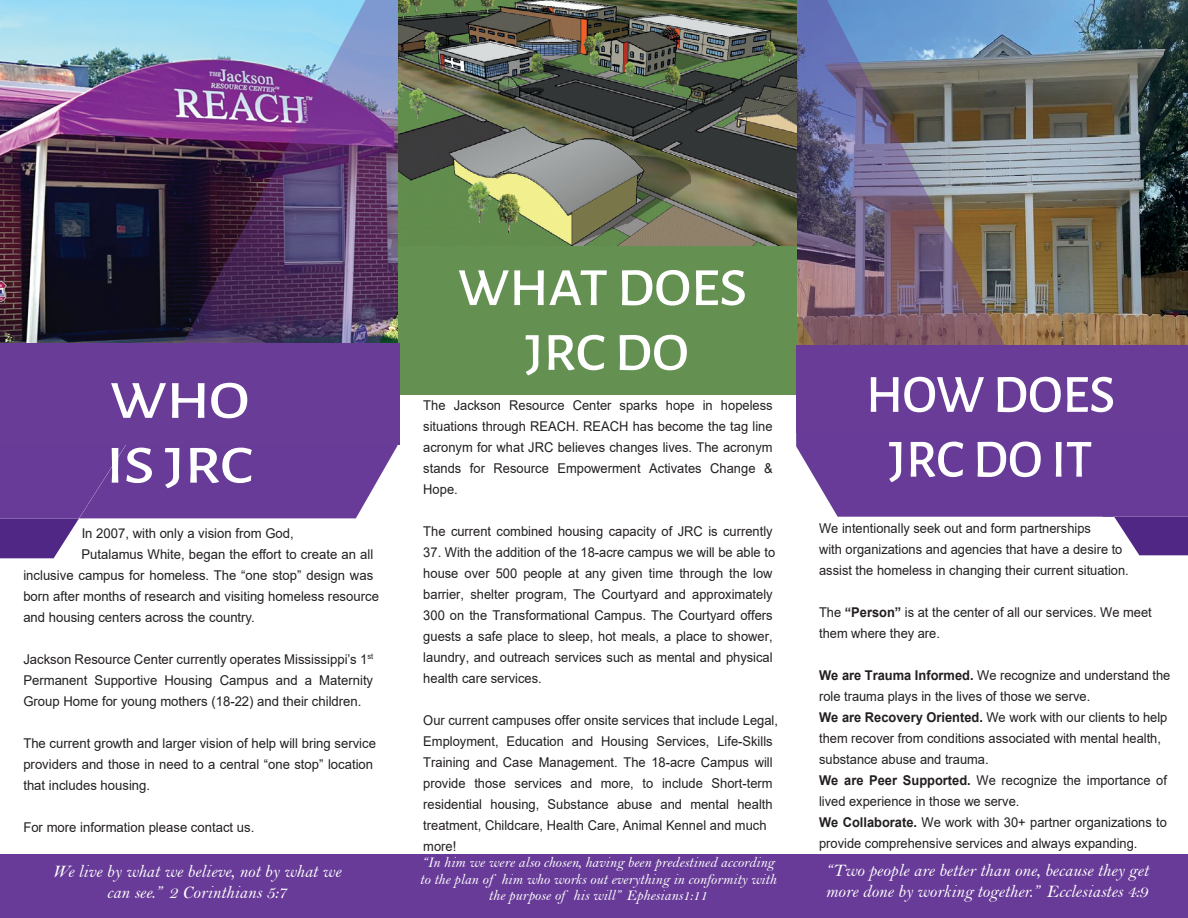
<style>
.page{position:relative;width:1188px;height:918px;background:#fff}
.page>*{position:absolute;margin:0;border:0;box-sizing:border-box;transform-origin:0 0}
.t1{font:500 54px/64.8px "Alegreya Sans";color:#fff;text-align:center}
.t2{font:500 54px/64.8px "Alegreya Sans";color:#fff;text-align:center;scale:1.06 1}
.t3{font:500 54px/64.8px "Alegreya Sans";color:#fff;scale:1.17 1}
.t4{font:18px/21.6px "Bell MT Italic";color:#fff}
.t5{font:15px/16.5px "Bell MT Italic";color:#fff;text-align:center}
.t6{font:13.5px/21px "Arial";color:#231f20;scale:.96 1}
.t7{font:13.5px/21px "Arial";color:#231f20;scale:.95 1}
.t8{font:13.5px/21px "Arial";color:#231f20;text-align:justify}
.s1{font-weight:700}
</style>
<div class="page">
<svg style="left:126px;top:444px;width:271px;height:74px;background:#72499e"></svg>
<svg style="left:0;top:444px;width:126px;height:114px"></svg>
<img style="left:0;top:0;width:129px;height:343px">
<img style="left:129px;top:0;width:271px;height:444px">
<svg style="left:797px;top:432px;width:391px;height:85px;background:#734a9f"></svg>
<svg style="left:1050px;top:439px;width:138px;height:116px"></svg>
<img style="left:1057px;top:0;width:131px;height:345px">
<img style="left:796px;top:0;width:261px;height:448px">
<div style="left:0;top:854px;width:1188px;height:64px;background:#673b97"></div>
<img style="left:398px;top:0;width:399px;height:246px">
<div style="left:398px;top:246px;width:399px;height:149px;background:#649051"></div>
<div style="left:0;top:343px;width:399px;height:101px;background:#683c97"></div>
<div style="left:797px;top:345px;width:391px;height:87px;background:#683c97"></div>
<h1 class="t2" style="left:458px;top:252px;width:274px">WHAT DOES<br>JRC DO</h1>
<h1 class="t3" style="left:106px;top:365px;width:127px">WHO<br>IS JRC</h1>
<h1 class="t1" style="left:866px;top:359px;width:251px">HOW DOES<br>JRC DO IT</h1>
<p class="t6" style="left:423px;top:394px;width:365px;text-align:justify">The Jackson Resource Center sparks hope in hopeless situations through REACH. REACH has become the tag line acronym for what JRC believes changes lives. The acronym stands for Resource Empowerment Activates Change &amp; Hope.</p>
<p class="t6" style="left:423px;top:520px;width:365px">The current combined housing capacity of JRC is currently</p>
<p class="t6" style="left:423px;top:541px;width:368px">37. With the addition of the 18-acre campus we will be able to house over 500 people at any given time through the low barrier, shelter program, The Courtyard and approximately 300 on the Transformational Campus. The Courtyard offers guests a safe place to sleep, hot meals, a place to shower, laundry, and outreach services such as mental and physical health care services.</p>
<p class="t6" style="left:423px;top:709px;width:371px">Our current campuses offer onsite services that include Legal, Employment, Education and Housing Services, Life-Skills Training and Case Management. The 18-acre Campus will provide those services and more, to include Short-term residential housing, Substance abuse and mental health treatment, Childcare, Health Care, Animal Kennel and much more!</p>
<p class="t7" style="left:819px;top:518px;width:328px">We intentionally seek out and form partnerships<br>with organizations and agencies that have a desire to assist the homeless in changing their current situation.</p>
<p class="t7" style="left:819px;top:602px;width:352px">The <span class="s1">“Person”</span> is at the center of all our services. We meet them where they are.</p>
<p class="t7" style="left:819px;top:665px;width:371px"><span class="s1">We are Trauma Informed.</span> We recognize and understand the role trauma plays in the lives of those we serve.<br><span class="s1">We are Recovery Oriented.</span> We work with our clients to help them recover from conditions associated with mental health, substance abuse and trauma.<br><span class="s1">We are Peer Supported.</span> We recognize the importance of lived experience in those we serve.<br><span class="s1">We Collaborate.</span> We work with 30+ partner organizations to provide comprehensive services and always expanding.</p>
<p class="t8" style="left:82px;top:522px;width:214px">In 2007, with only a vision from God,</p>
<p class="t8" style="left:82px;top:543px;width:293px">Putalamus White, began the effort to create an all</p>
<p class="t8" style="left:23px;top:564px;width:351px">inclusive campus for homeless. The “one stop” design was</p>
<p class="t8" style="left:23px;top:585px;width:357px">born after months of research and visiting homeless resource</p>
<p class="t8" style="left:23px;top:606px;width:233px">and housing centers across the country.</p>
<p class="t8" style="left:23px;top:648px;width:351px">Jackson Resource Center currently operates Mississippi’s 1<sup>st </sup>Permanent Supportive Housing Campus and a Maternity Group Home for young mothers (18-22) and their children.</p>
<p class="t8" style="left:23px;top:732px;width:354px;text-align:left">The current growth and larger vision of help will bring service providers and those in need to a central “one stop” location that includes housing.</p>
<p class="t8" style="left:23px;top:816px;width:233px">For more information please contact us.</p>
<h2 class="t4" style="left:53px;top:860px;width:290px;text-align:center">We live by what we believe, not by what we can see.” 2 Corinthians 5:7</h2>
<p class="t5" style="left:420px;top:854px;width:358px">“In him we were also chosen, having been predestined according to the plan of him who works out everything in conformity with the purpose of his will” Ephesians1:11</p>
<h2 class="t4" style="left:825px;top:859px;width:325px">“Two people are better than one, because they get more done by working together.” Ecclesiastes 4:9</h2>
</div>
